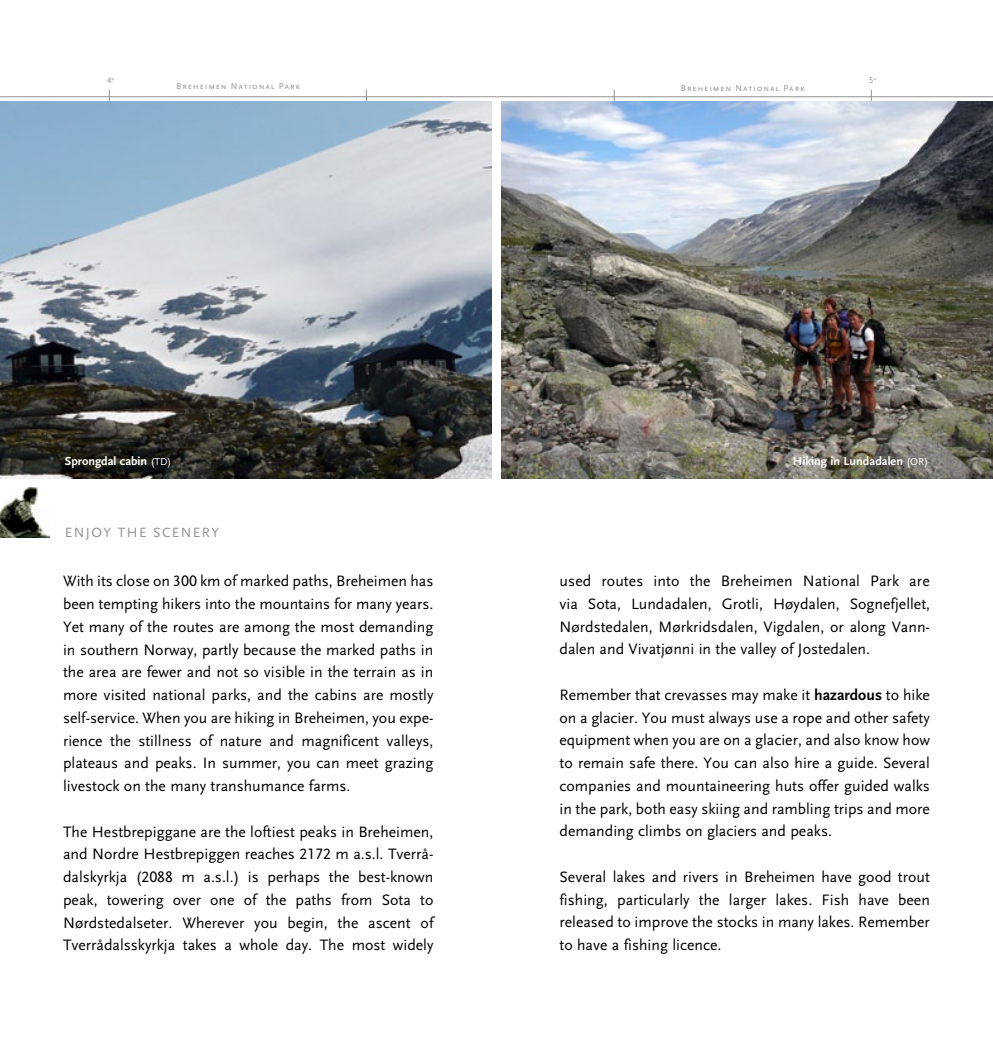
<style>
.page{position:relative;width:993px;height:1042px;background:#fff}
.page>*{position:absolute;margin:0;border:0;box-sizing:border-box;transform-origin:0 0}
.t1{font:15.75px/22.8px "Scala Sans";color:#000;text-align:justify}
.t2{font:14px "Scala Sans";letter-spacing:.1em;color:#949290}
.t3{font:700 12.25px "Scala Sans";color:#fff}
.t4{font:8.75px "Scala Sans Caps";letter-spacing:.1em;color:#949290}
.s1{font-family:"Scala Sans"}
.s2{font-weight:400;font-size:10.5px}
.s3{font-family:"Scala Sans Caps"}
.s4{font-weight:700}
</style>
<div class="page">
<hr style="left:496px;top:96px;width:496px;height:1px;background:#949290">
<hr style="left:0;top:96px;width:496px;height:1px;background:#949290">
<img style="left:0;top:488px;width:50px;height:49px">
<img style="left:0;top:102px;width:491px;height:377px">
<img style="left:501px;top:102px;width:491px;height:377px">
<p class="t4" style="left:107px;top:75px;width:9px">4<span class="s1">°</span></p>
<p class="t4" style="left:176px;top:81px;width:125px">Breheimen National Park</p>
<p class="t4" style="left:680px;top:83px;width:125px">Breheimen National Park</p>
<p class="t4" style="left:868px;top:75px;width:9px">5<span class="s1">°</span></p>
<p class="t3" style="left:65px;top:454px;width:108px">Sprongdal cabin <span class="s2">(TD)</span></p>
<p class="t3" style="left:792px;top:454px;width:137px">Hiking in Lundadalen <span class="s2">(OR)</span></p>
<p class="t2" style="left:65px;top:525px;width:156px">ENJOY THE SCENERY</p>
<p class="t1" style="left:63px;top:570px;width:372px">With its close on <span class="s3">300</span> km of marked paths, Breheimen has been tempting hikers into the mountains for many years.<br>Yet many of the routes are among the most demanding in southern Norway, partly because the marked paths in the area are fewer and not so visible in the terrain as in more visited national parks, and the cabins are mostly self-service. When you are hiking in Breheimen, you expe&shy;rience the stillness of nature and magnificent valleys, plateaus and peaks. In summer, you can meet grazing livestock on the many transhumance farms.</p>
<p class="t1" style="left:63px;top:820px;width:372px">The Hestbrepiggane are the loftiest peaks in Breheimen, and Nordre Hestbrepiggen reaches <span class="s3">2172</span> m a.s.l. Tverrå&shy;dalskyrkja (<span class="s3">2088</span> m a.s.l.) is perhaps the best-known peak, towering over one of the paths from Sota to Nørdstedalseter. Wherever you begin, the ascent of Tverrådalsskyrkja takes a whole day. The most widely</p>
<p class="t1" style="left:559px;top:570px;width:372px">used routes into the Breheimen National Park are via Sota, Lundadalen, Grotli, Høydalen, Sognefjellet, Nørdstedalen, Mørkridsdalen, Vigdalen, or along Vann&shy;dalen and Vivatjønni in the valley of Jostedalen.</p>
<p class="t1" style="left:559px;top:684px;width:372px">Remember that crevasses may make it <span class="s4">hazardous</span> to hike on a glacier. You must always use a rope and other safety equipment when you are on a glacier, and also know how to remain safe there. You can also hire a guide. Several companies and mountaineering huts offer guided walks in the park, both easy skiing and rambling trips and more demanding climbs on glaciers and peaks.</p>
<p class="t1" style="left:559px;top:865px;width:372px">Several lakes and rivers in Breheimen have good trout fishing, particularly the larger lakes. Fish have been released to improve the stocks in many lakes. Remember to have a fishing licence.</p>
</div>
